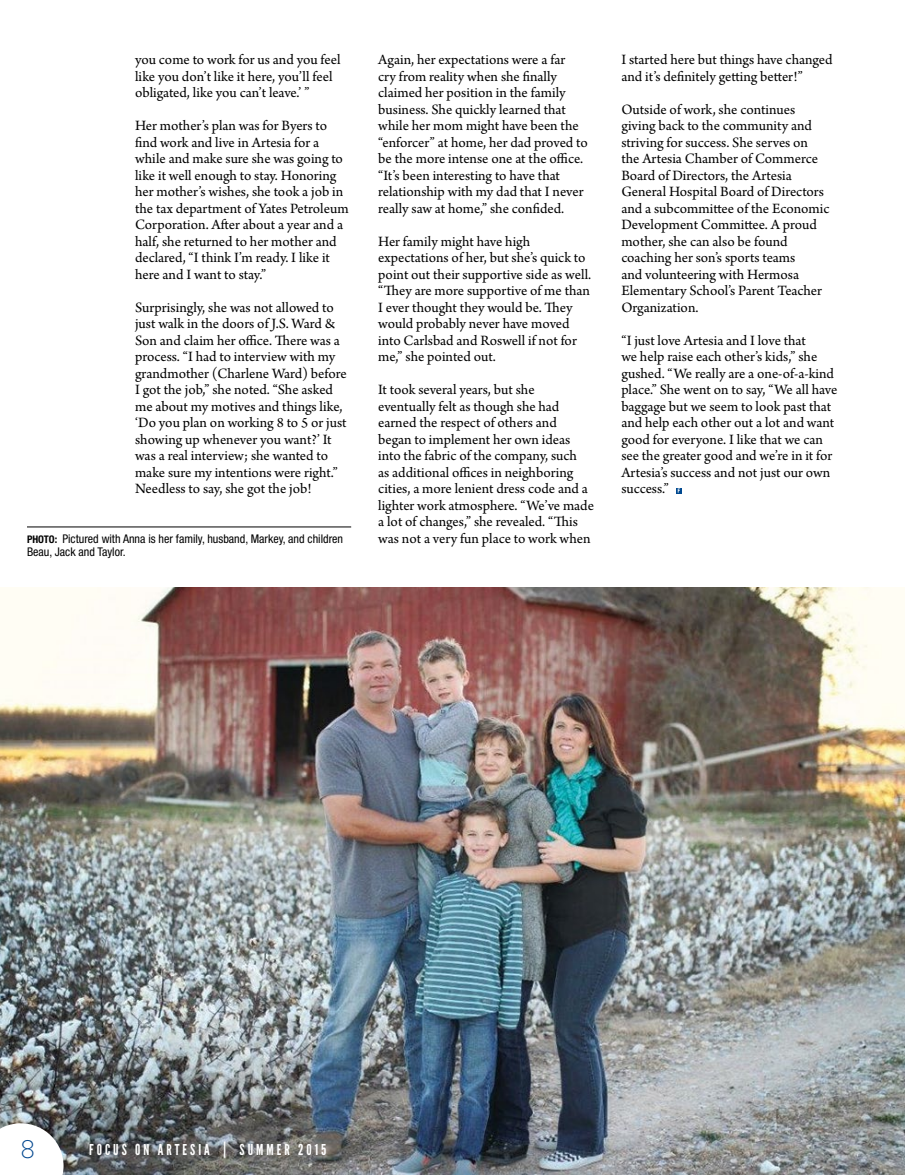
<style>
.page{position:relative;width:905px;height:1175px;background:#fff}
.page>*{position:absolute;margin:0;border:0;box-sizing:border-box;transform-origin:0 0}
.t1{font:300 27px "Archer";color:#00468e}
.t2{font:15px/16.5px "Arno Pro";color:#000}
.t3{font:15px "League Gothic";letter-spacing:.2em;color:#fff}
.t4{font:condensed 12px/13.5px "Helvetica Neue";color:#000}
.s1{font-weight:700;font-size:10.5px}
</style>
<div class="page">
<img style="left:0;top:587px;width:904px;height:587px">
<svg style="left:676px;top:488px;width:5px;height:5px"></svg>
<hr style="left:27px;top:526px;width:324px;height:1px;background:#000">
<svg style="left:0;top:1123px;width:64px;height:51px"></svg>
<p class="t2" style="left:135px;top:52px;width:207px">you come to work for us and you feel like you don’t like it here, you’ll feel obligated, like you can’t leave.’ ”</p>
<p class="t2" style="left:135px;top:118px;width:215px">Her mother’s plan was for Byers to find work and live in Artesia for a while and make sure she was going to like it well enough to stay. Honoring her mother’s wishes, she took a job in the tax department of Yates Petroleum Corporation. After about a year and a half, she returned to her mother and declared, “I think I’m ready. I like it here and I want to stay.”</p>
<p class="t2" style="left:135px;top:300px;width:213px">Surprisingly, she was not allowed to just walk in the doors of J.S. Ward &amp; Son and claim her office. There was a process. “I had to interview with my grandmother (Charlene Ward) before I got the job,” she noted. “She asked me about my motives and things like, ‘Do you plan on working 8 to 5 or just showing up whenever you want?’ It was a real interview; she wanted to make sure my intentions were right.” Needless to say, she got the job!</p>
<p class="t4" style="left:27px;top:531px;width:318px"><span class="s1">PHOTO:</span> Pictured with Anna is her family, husband, Markey, and children<br>Beau, Jack and Taylor.</p>
<p class="t2" style="left:378px;top:52px;width:211px">Again, her expectations were a far<br>cry from reality when she finally claimed her position in the family business. She quickly learned that while her mom might have been the “enforcer” at home, her dad proved to be the more intense one at the office. “It’s been interesting to have that relationship with my dad that I never really saw at home,” she confided.</p>
<p class="t2" style="left:378px;top:234px;width:214px">Her family might have high expectations of her, but she’s quick to point out their supportive side as well. “They are more supportive of me than<br>I ever thought they would be. They would probably never have moved into Carlsbad and Roswell if not for me,” she pointed out.</p>
<p class="t2" style="left:378px;top:382px;width:217px">It took several years, but she eventually felt as though she had earned the respect of others and began to implement her own ideas into the fabric of the company, such<br>as additional offices in neighboring cities, a more lenient dress code and a lighter work atmosphere. “We’ve made a lot of changes,” she revealed. “This was not a very fun place to work when</p>
<p class="t2" style="left:621px;top:52px;width:213px">I started here but things have changed and it’s definitely getting better!”</p>
<p class="t2" style="left:621px;top:102px;width:210px">Outside of work, she continues giving back to the community and striving for success. She serves on the Artesia Chamber of Commerce<br>Board of Directors, the Artesia<br>General Hospital Board of Directors and a subcommittee of the Economic<br>Development Committee. A proud mother, she can also be found coaching her son’s sports teams<br>and volunteering with Hermosa<br>Elementary School’s Parent Teacher<br>Organization.</p>
<p class="t2" style="left:621px;top:333px;width:217px">“I just love Artesia and I love that<br>we help raise each other’s kids,” she gushed. “We really are a one-of-a-kind place.” She went on to say, “We all have baggage but we seem to look past that and help each other out a lot and want good for everyone. I like that we can see the greater good and we’re in it for Artesia’s success and not just our own success.”</p>
<h1 class="t1" style="left:21px;top:1130px;width:16px">8</h1>
<p class="t3" style="left:89px;top:1141px;width:239px">FOCUS ON ARTESIA | SUMMER 2015</p>
</div>
